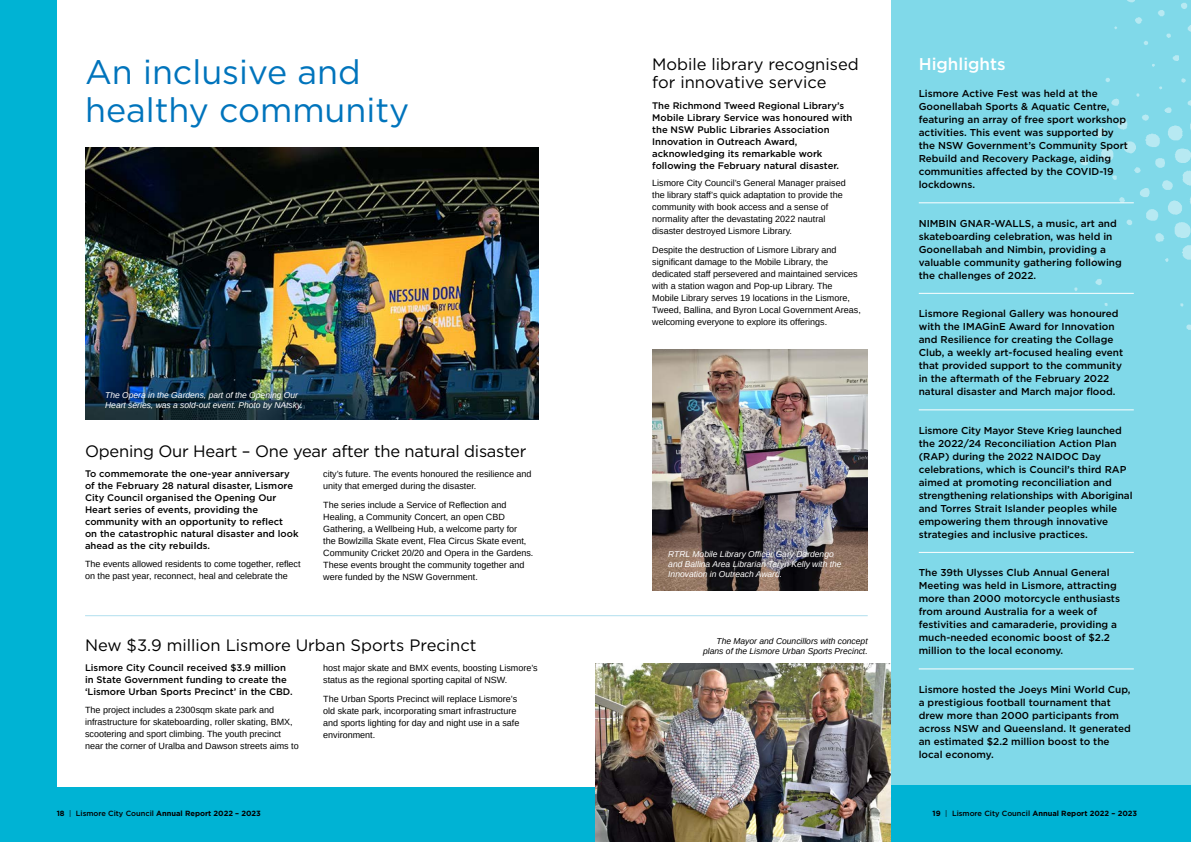
<style>
.page{position:relative;width:1191px;height:842px;background:#fff}
.page>*{position:absolute;margin:0;border:0;box-sizing:border-box;transform-origin:0 0}
.t1{font:34px/38px "Gotham";color:#0074bc}
.t2{font:500 17px "Gotham";color:#fff}
.t3{font:16.5px/18.5px "Gotham";color:#000}
.t4{font:500 10px/13px "Gotham";color:#000}
.t5{font:500 9.5px/12px "Gotham";color:#000}
.t6{font:9px/12px "Arimo";color:#000}
.t7{font:italic 8.5px/10px "Arimo";color:#fff}
.t8{font:italic 8.5px/10px "Arimo";color:#000;text-align:right}
.t9{font:700 7.5px "Gotham";color:#000}
.s1{font-weight:400}
.s2{font-weight:500}
</style>
<div class="page">
<div style="left:890px;top:0;width:301px;height:785px;background:#80d9e9"></div>
<img style="left:955px;top:0;width:236px;height:343px">
<div style="left:0;top:0;width:57px;height:842px;background:#00b3d4"></div>
<div style="left:0;top:785px;width:1191px;height:57px;background:#00b3d4"></div>
<div style="left:57px;top:0;width:833px;height:786px;background:#fff"></div>
<hr style="left:918px;top:202px;width:215px;height:1px;background:#fff">
<hr style="left:918px;top:293px;width:215px;height:1px;background:#fff">
<hr style="left:918px;top:409px;width:215px;height:1px;background:#fff">
<hr style="left:918px;top:552px;width:215px;height:1px;background:#fff">
<hr style="left:918px;top:668px;width:215px;height:1px;background:#fff">
<img style="left:85px;top:147px;width:454px;height:273px">
<img style="left:595px;top:663px;width:295px;height:179px">
<hr style="left:85px;top:615px;width:782px;height:1px;background:#7ecbe2">
<img style="left:652px;top:349px;width:215px;height:241px">
<h3 class="t3" style="left:652px;top:54px;width:208px">Mobile library recognised for innovative service</h3>
<p class="t5" style="left:652px;top:99px;width:202px">The Richmond Tweed Regional Library’s Mobile Library Service was honoured with the NSW Public Libraries Association Innovation in Outreach Award, acknowledging its remarkable work following the February natural disaster.</p>
<p class="t6" style="left:652px;top:177px;width:195px">Lismore City Council’s General Manager praised the library staff’s quick adaptation to provide the community with book access and a sense of normality after the devastating 2022 nautral disaster destroyed Lismore Library.</p>
<p class="t6" style="left:652px;top:244px;width:210px">Despite the destruction of Lismore Library and significant damage to the Mobile Library, the dedicated staff persevered and maintained services with a station wagon and Pop-up Library. The Mobile Library serves 19 locations in the Lismore, Tweed, Ballina, and Byron Local Government Areas, welcoming everyone to explore its offerings.</p>
<h1 class="t1" style="left:85px;top:52px;width:326px">An inclusive and healthy community</h1>
<h2 class="t2" style="left:918px;top:53px;width:88px">Highlights</h2>
<p class="t4" style="left:918px;top:87px;width:211px">Lismore Active Fest was held at the Goonellabah Sports &amp; Aquatic Centre, featuring an array of free sport workshop activities. This event was supported by the NSW Government’s Community Sport Rebuild and Recovery Package, aiding communities affected by the COVID-19 lockdowns.</p>
<p class="t4" style="left:918px;top:217px;width:204px">NIMBIN GNAR-WALLS, a music, art and skateboarding celebration, was held in Goonellabah and Nimbin, providing a valuable community gathering following the challenges of 2022.</p>
<p class="t4" style="left:918px;top:307px;width:206px">Lismore Regional Gallery was honoured with the IMAGinE Award for Innovation and Resilience for creating the Collage Club, a weekly art-focused healing event that provided support to the community in the aftermath of the February 2022 natural disaster and March major flood.</p>
<p class="t4" style="left:918px;top:424px;width:215px">Lismore City Mayor Steve Krieg launched the 2022/24 Reconciliation Action Plan (RAP) during the 2022 NAIDOC Day celebrations, which is Council’s third RAP aimed at promoting reconciliation and strengthening relationships with Aboriginal and Torres Strait Islander peoples while empowering them through innovative strategies and inclusive practices.</p>
<p class="t4" style="left:918px;top:566px;width:203px">The 39th Ulysses Club Annual General Meeting was held in Lismore, attracting more than 2000 motorcycle enthusiasts from around Australia for a week of festivities and camaraderie, providing a much-needed economic boost of $2.2 million to the local economy.</p>
<p class="t4" style="left:918px;top:683px;width:214px">Lismore hosted the Joeys Mini World Cup, a prestigious football tournament that drew more than 2000 participants from across NSW and Queensland. It generated an estimated $2.2 million boost to the local economy.</p>
<p class="t7" style="left:105px;top:390px;width:199px">The Opera in the Gardens, part of the Opening Our<br>Heart series, was a sold-out event. Photo by NAtsky.</p>
<h3 class="t3" style="left:85px;top:441px;width:443px">Opening Our Heart – One year after the natural disaster</h3>
<p class="t5" style="left:85px;top:468px;width:215px">To commemorate the one-year anniversary of the February 28 natural disaster, Lismore City Council organised the Opening Our Heart series of events, providing the community with an opportunity to reflect<br>on the catastrophic natural disaster and look ahead as the city rebuilds.</p>
<p class="t6" style="left:85px;top:558px;width:217px">The events allowed residents to come together, reflect on the past year, reconnect, heal and celebrate the</p>
<p class="t6" style="left:323px;top:468px;width:210px">city’s future. The events honoured the resilience and unity that emerged during the disaster.</p>
<p class="t6" style="left:323px;top:499px;width:212px">The series include a Service of Reflection and Healing, a Community Concert, an open CBD Gathering, a Wellbeing Hub, a welcome party for<br>the Bowlzilla Skate event, Flea Circus Skate event, Community Cricket 20/20 and Opera in the Gardens.<br>These events brought the community together and were funded by the NSW Government.</p>
<p class="t7" style="left:668px;top:549px;width:175px">RTRL Mobile Library Officer Gary Dardengo and Ballina Area Librarian Taryn Kelly with the<br>Innovation in Outreach Award.</p>
<p class="t8" style="left:703px;top:636px;width:166px">The Mayor and Councillors with concept plans of the Lismore Urban Sports Precinct.</p>
<h3 class="t3" style="left:85px;top:635px;width:393px">New $3.9 million Lismore Urban Sports Precinct</h3>
<p class="t5" style="left:85px;top:662px;width:209px">Lismore City Council received $3.9 million in State Government funding to create the ‘Lismore Urban Sports Precinct’ in the CBD.</p>
<p class="t6" style="left:85px;top:704px;width:215px">The project includes a 2300sqm skate park and infrastructure for skateboarding, roller skating, BMX, scootering and sport climbing. The youth precinct near the corner of Uralba and Dawson streets aims to</p>
<p class="t6" style="left:323px;top:662px;width:216px">host major skate and BMX events, boosting Lismore’s status as the regional sporting capital of NSW.</p>
<p class="t6" style="left:323px;top:693px;width:198px">The Urban Sports Precinct will replace Lismore’s old skate park, incorporating smart infrastructure and sports lighting for day and night use in a safe environment.</p>
<p class="t9" style="left:57px;top:809px;width:206px">18 <span class="s1">|</span> <span class="s2">Lismore City Council</span> Annual Report 2022 – 2023</p>
<p class="t9" style="left:932px;top:809px;width:206px">19 <span class="s1">|</span> <span class="s2">Lismore City Council</span> Annual Report 2022 – 2023</p>
</div>
